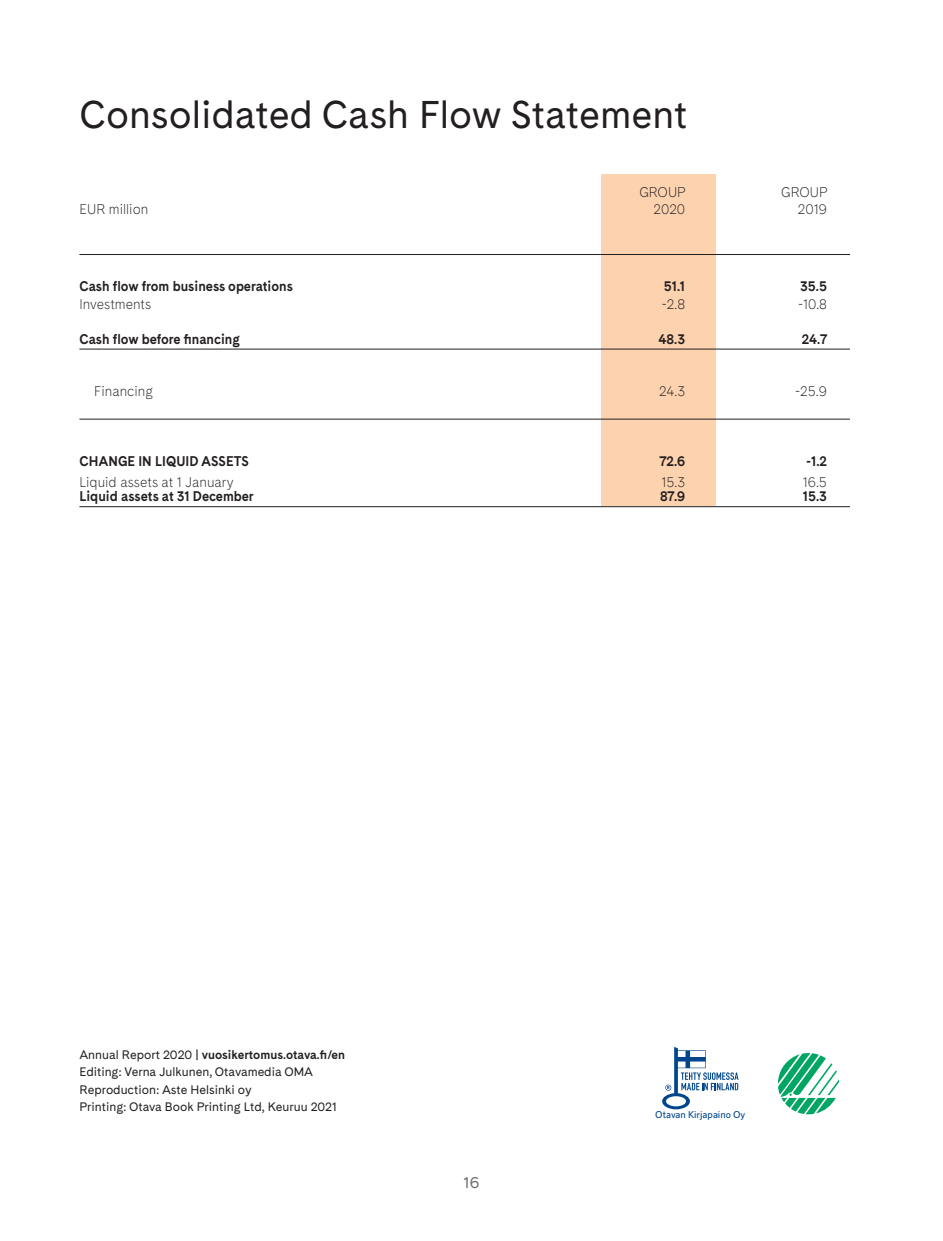
<style>
.page{position:relative;width:943px;height:1241px;background:#fff}
.page>*{position:absolute;margin:0;border:0;box-sizing:border-box;transform-origin:0 0}
.t1{font:38.5px "Cadiz";color:#231f20}
.t2{font:15.75px "Cadiz";color:#6c6d70}
.t3{font:700 14px "Cadiz";color:#231f20;scale:.95 1}
.t4{font:300 14px "Cadiz";color:#231f20;scale:.95 1}
.t5{font:12.25px/17.5px "Cadiz";color:#231f20}
.t6{font:500 9.97px "Whitney";color:#01468d}
.s1{font-weight:700}
</style>
<div class="page">
<div style="left:600px;top:174px;width:115px;height:332px;background:#fcd2af"></div>
<hr style="left:79px;top:254px;width:789px;height:1px;background:#231f20">
<hr style="left:79px;top:349px;width:789px;height:1px;background:#231f20">
<hr style="left:79px;top:419px;width:789px;height:1px;background:#231f20">
<hr style="left:79px;top:506px;width:789px;height:1px;background:#231f20">
<svg style="left:662px;top:1047px;width:76px;height:62px"></svg>
<svg style="left:777px;top:1053px;width:62px;height:61px"></svg>
<div style="left:850px;top:99px;width:93px;height:1043px;background:#fff"></div>
<h1 class="t1" style="left:79px;top:86px;width:609px">Consolidated Cash Flow Statement</h1>
<p class="t4" style="left:639px;top:181px;width:50px">GROUP</p>
<p class="t4" style="left:781px;top:181px;width:50px">GROUP</p>
<p class="t4" style="left:79px;top:199px;width:74px">EUR million</p>
<p class="t4" style="left:653px;top:199px;width:35px">2020</p>
<p class="t4" style="left:797px;top:199px;width:32px">2019</p>
<p class="t3" style="left:79px;top:276px;width:226px">Cash flow from business operations</p>
<p class="t3" style="left:664px;top:276px;width:24px">51.1</p>
<p class="t3" style="left:800px;top:276px;width:30px">35.5</p>
<p class="t4" style="left:79px;top:293px;width:77px">Investments</p>
<p class="t4" style="left:662px;top:293px;width:26px">-2.8</p>
<p class="t4" style="left:798px;top:293px;width:32px">-10.8</p>
<p class="t3" style="left:79px;top:328px;width:170px">Cash flow before financing</p>
<p class="t3" style="left:658px;top:328px;width:30px">48.3</p>
<p class="t3" style="left:801px;top:328px;width:28px">24.7</p>
<p class="t4" style="left:94px;top:381px;width:63px">Financing</p>
<p class="t4" style="left:659px;top:381px;width:29px">24.3</p>
<p class="t4" style="left:795px;top:381px;width:35px">-25.9</p>
<p class="t3" style="left:79px;top:451px;width:180px">CHANGE IN LIQUID ASSETS</p>
<p class="t3" style="left:659px;top:451px;width:29px">72.6</p>
<p class="t3" style="left:806px;top:451px;width:23px">-1.2</p>
<p class="t4" style="left:79px;top:472px;width:164px">Liquid assets at 1 January</p>
<p class="t4" style="left:661px;top:472px;width:27px">15.3</p>
<p class="t4" style="left:802px;top:472px;width:27px">16.5</p>
<p class="t3" style="left:79px;top:486px;width:185px">Liquid assets at 31 December</p>
<p class="t3" style="left:660px;top:486px;width:28px">87.9</p>
<p class="t3" style="left:802px;top:486px;width:27px">15.3</p>
<p class="t5" style="left:79px;top:1045px;width:267px">Annual Report 2020 | <span class="s1">vuosikertomus.otava.fi/en </span>Editing: Verna Julkunen, Otavamedia OMA Reproduction: Aste Helsinki oy<br>Printing: Otava Book Printing Ltd, Keuruu 2021</p>
<p class="t2" style="left:463px;top:1170px;width:17px">16</p>
<p class="t6" style="left:655px;top:1107px;width:92px">Otavan Kirjapaino Oy</p>
</div>
